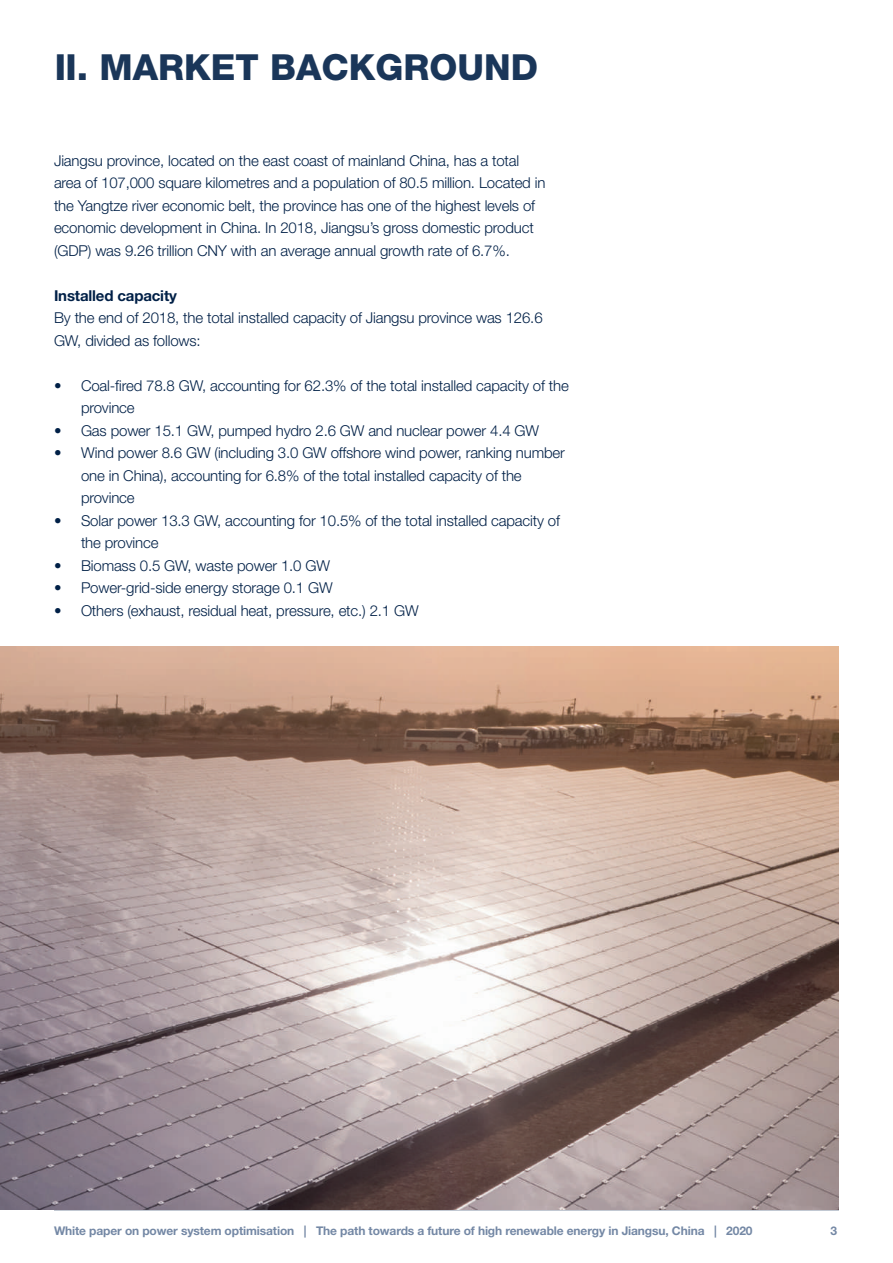
<style>
.page{position:relative;width:893px;height:1263px;background:#fff}
.page>*{position:absolute;margin:0;border:0;box-sizing:border-box;transform-origin:0 0}
.t1{font:800 36px "Helvetica Neue LT Std";color:#002047}
.t2{font:300 15px/22.5px "Helvetica Neue LT Std";letter-spacing:-.01em;color:#002047}
.t3{font:700 15px "Helvetica Neue LT Std";letter-spacing:-.01em;color:#002047}
.t4{font:700 12px "Helvetica Neue LT Std";letter-spacing:-.01em;color:#7488a5}
</style>
<div class="page">
<hr style="left:54px;top:1209px;width:785px;height:1px;background:#002047">
<img style="left:0;top:647px;width:839px;height:562px">
<h1 class="t1" style="left:54px;top:45px;width:486px">II. MARKET BACKGROUND</h1>
<p class="t2" style="left:54px;top:149px;width:493px">Jiangsu province, located on the east coast of mainland China, has a total area of 107,000 square kilometres and a population of 80.5 million. Located in the Yangtze river economic belt, the province has one of the highest levels of economic development in China. In 2018, Jiangsu’s gross domestic product (GDP) was 9.26 trillion CNY with an average annual growth rate of 6.7%.</p>
<p class="t3" style="left:54px;top:286px;width:124px">Installed capacity</p>
<p class="t2" style="left:54px;top:307px;width:490px">By the end of 2018, the total installed capacity of Jiangsu province was 126.6<br>GW, divided as follows:</p>
<p class="t2" style="left:81px;top:374px;width:489px;text-indent:-27px">• Coal-fired 78.8 GW, accounting for 62.3% of the total installed capacity of the province</p>
<p class="t2" style="left:54px;top:419px;width:487px">• Gas power 15.1 GW, pumped hydro 2.6 GW and nuclear power 4.4 GW</p>
<p class="t2" style="left:81px;top:442px;width:485px;text-indent:-27px">• Wind power 8.6 GW (including 3.0 GW offshore wind power, ranking number one in China), accounting for 6.8% of the total installed capacity of the province</p>
<p class="t2" style="left:81px;top:509px;width:480px;text-indent:-27px">• Solar power 13.3 GW, accounting for 10.5% of the total installed capacity of the province</p>
<p class="t2" style="left:54px;top:554px;width:278px">• Biomass 0.5 GW, waste power 1.0 GW</p>
<p class="t2" style="left:54px;top:577px;width:280px">• Power-grid-side energy storage 0.1 GW</p>
<p class="t2" style="left:54px;top:599px;width:366px">• Others (exhaust, residual heat, pressure, etc.) 2.1 GW</p>
<p class="t4" style="left:54px;top:1224px;width:700px">White paper on power system optimisation | The path towards a future of high renewable energy in Jiangsu, China | 2020</p>
<p class="t4" style="left:830px;top:1224px;width:8px">3</p>
</div>
